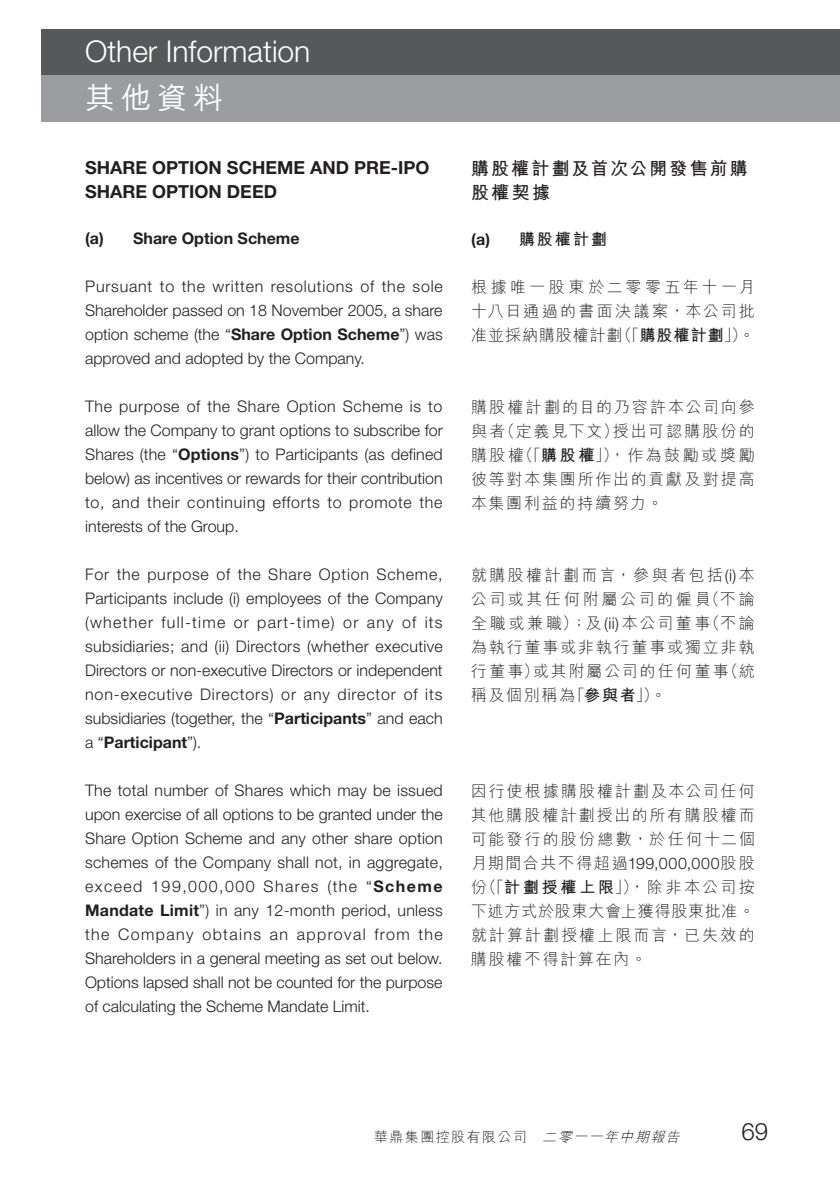
<style>
.page{position:relative;width:840px;height:1191px;background:#fff}
.page>*{position:absolute;margin:0;border:0;box-sizing:border-box;transform-origin:0 0}
.t1{font:300 30px "Helvetica Neue LT Std";color:#fff}
.t2{font:500 30px "M Hei HK";color:#fff}
.t3{font:300 24px "Helvetica Neue LT Std";color:#231f20}
.t4{font:700 18px/24px "Helvetica Neue LT Std";color:#231f20}
.t5{font:700 18px/24px "M Hei HK";letter-spacing:.11em;color:#231f20}
.t6{font:300 16px/24px "Helvetica Neue LT Std";color:#231f20;text-align:justify}
.t7{font:300 16px/24px "M Hei HK";letter-spacing:.115em;color:#231f20;text-align:justify}
.t8{font:700 16px "Helvetica Neue LT Std";color:#231f20}
.t9{font:700 16px "M Hei HK";letter-spacing:.115em;color:#231f20}
.t10{font:300 14px "M Hei HK";letter-spacing:.1em;color:#231f20}
.s1{font-weight:700}
.s2{font-family:"Helvetica Neue LT Std"}
.s3{font-style:italic}
</style>
<div class="page">
<hr style="left:0;top:29px;width:1px;height:47px;background:#57585a">
<hr style="left:0;top:75px;width:1px;height:47px;background:#9b9da0">
<div style="left:42px;top:29px;width:797px;height:47px;background:#57585a"></div>
<div style="left:42px;top:75px;width:797px;height:47px;background:#9b9da0"></div>
<h1 class="t1" style="left:85px;top:33px;width:227px">Other Information</h1>
<h1 class="t2" style="left:85px;top:76px;width:139px">其他資料</h1>
<p class="t4" style="left:85px;top:155px;width:346px">SHARE OPTION SCHEME AND PRE-IPO<br>SHARE OPTION DEED</p>
<p class="t8" style="left:85px;top:228px;width:216px">(a) Share Option Scheme</p>
<p class="t6" style="left:85px;top:274px;width:359px">Pursuant to the written resolutions of the sole Shareholder passed on 18 November 2005, a share option scheme (the “<span class="s1">Share Option Scheme</span>”) was approved and adopted by the Company.</p>
<p class="t6" style="left:85px;top:394px;width:359px">The purpose of the Share Option Scheme is to allow the Company to grant options to subscribe for Shares (the “<span class="s1">Options</span>”) to Participants (as defined below) as incentives or rewards for their contribution to, and their continuing efforts to promote the interests of the Group.</p>
<p class="t6" style="left:85px;top:562px;width:359px">For the purpose of the Share Option Scheme, Participants include (i) employees of the Company (whether full-time or part-time) or any of its subsidiaries; and (ii) Directors (whether executive Directors or non-executive Directors or independent non-executive Directors) or any director of its subsidiaries (together, the “<span class="s1">Participants</span>” and each a “<span class="s1">Participant</span>”).</p>
<p class="t6" style="left:85px;top:778px;width:359px">The total number of Shares which may be issued upon exercise of all options to be granted under the Share Option Scheme and any other share option schemes of the Company shall not, in aggregate, exceed 199,000,000 Shares (the “<span class="s1">Scheme Mandate Limit</span>”) in any 12-month period, unless the Company obtains an approval from the Shareholders in a general meeting as set out below.<br>Options lapsed shall not be counted for the purpose of calculating the Scheme Mandate Limit.</p>
<p class="t5" style="left:471px;top:155px;width:278px">購股權計劃及首次公開發售前購股權契據</p>
<p class="t9" style="left:471px;top:228px;width:137px"><span class="s2">(a)</span> 購股權計劃</p>
<p class="t7" style="left:471px;top:275px;width:285px">根據唯一股東於二零零五年十一月十八日通過的書面決議案，本公司批准並採納購股權計劃（「<span class="s1">購股權計劃</span>」）。</p>
<p class="t7" style="left:470px;top:395px;width:285px">購股權計劃的目的乃容許本公司向參與者（定義見下文）授出可認購股份的購股權（「<span class="s1">購股權</span>」），作為鼓勵或獎勵彼等對本集團所作出的貢獻及對提高本集團利益的持續努力。</p>
<p class="t7" style="left:470px;top:563px;width:285px">就購股權計劃而言，參與者包括<span class="s2">(i)</span>本公司或其任何附屬公司的僱員（不論全職或兼職）；及<span class="s2">(ii)</span>本公司董事（不論為執行董事或非執行董事或獨立非執行董事）或其附屬公司的任何董事（統稱及個別稱為「<span class="s1">參與者</span>」）。</p>
<p class="t7" style="left:470px;top:779px;width:285px">因行使根據購股權計劃及本公司任何其他購股權計劃授出的所有購股權而可能發行的股份總數，於任何十二個月期間合共不得超過<span class="s2">199,000,000</span>股股份（「<span class="s1">計劃授權上限</span>」），除非本公司按下述方式於股東大會上獲得股東批准。就計算計劃授權上限而言，已失效的購股權不得計算在內。</p>
<p class="t10" style="left:374px;top:1127px;width:312px">華鼎集團控股有限公司 <span class="s3">二零一一年中期報告</span></p>
<h2 class="t3" style="left:741px;top:1116px;width:28px">69</h2>
</div>
